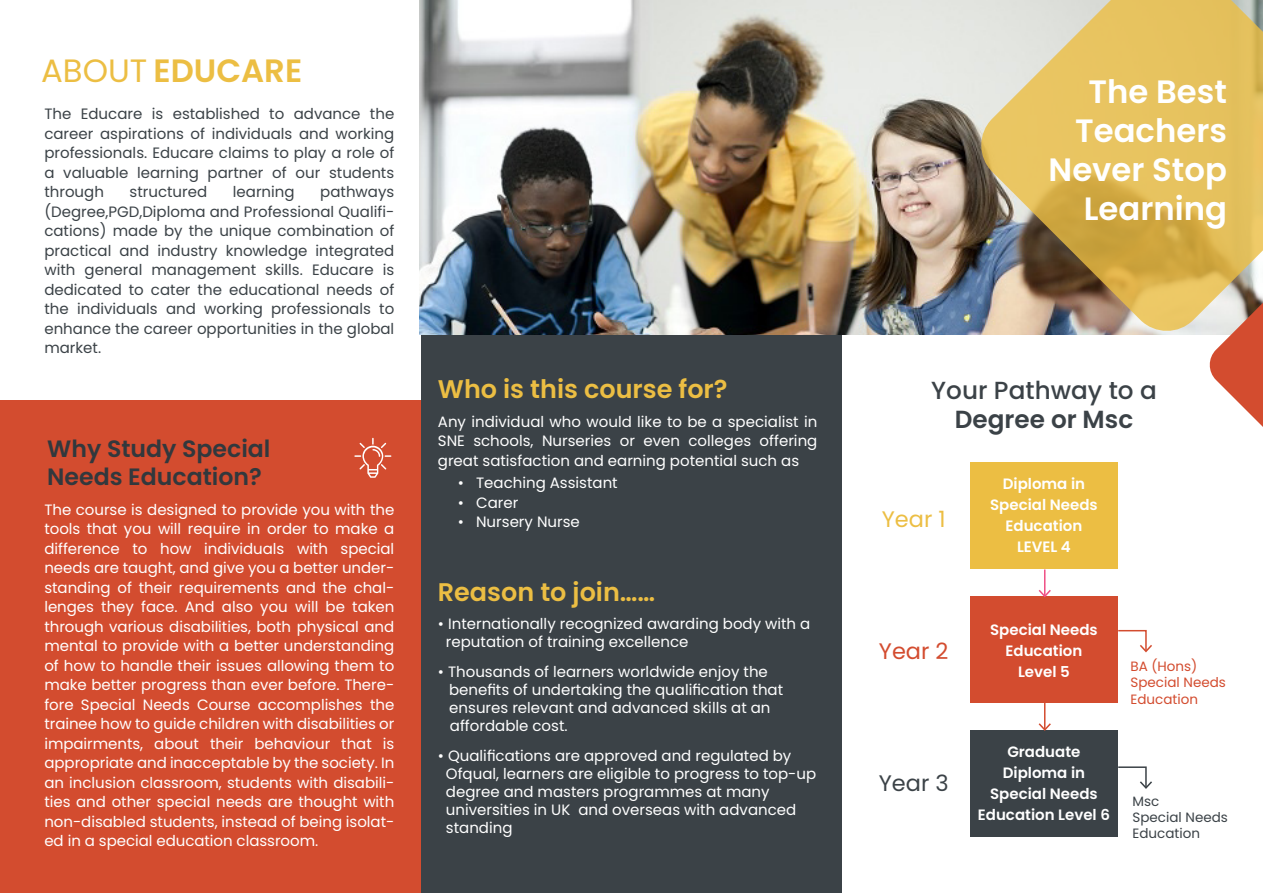
<style>
.page{position:relative;width:1263px;height:893px;background:#fff}
.page>*{position:absolute;margin:0;border:0;box-sizing:border-box;transform-origin:0 0}
.t1{font:600 32.25px/38.7px "Poppins";color:#fff;text-align:right}
.t2{font:600 32.25px "Poppins";color:#ecbe43}
.t3{font:600 25.5px "Poppins";color:#ecbe43}
.t4{font:500 24.75px "Poppins";color:#3b4247}
.t5{font:600 24.75px "Poppins";color:#3b4247}
.t6{font:600 23.7px/28.3px "Poppins";color:#32383d}
.t7{font:22.5px "Poppins";color:#ecbe43}
.t8{font:22.5px "Poppins";color:#d34c2f}
.t9{font:22.5px "Poppins";color:#3b4247}
.t10{font:15px/19.5px "Poppins";color:#fff}
.t11{font:15px/19.5px "Poppins";color:#3b4247;text-align:justify}
.t12{font:600 15px/21px "Poppins";color:#fff;text-align:center}
.t13{font:13.5px/16.2px "Poppins";color:#d34c2f}
.t14{font:13.5px/16.2px "Poppins";color:#3b4247}
.s1{font-weight:400}
</style>
<div class="page">
<div style="left:0;top:400px;width:421px;height:493px;background:#d34c2f"></div>
<div style="left:421px;top:0;width:421px;height:893px;background:#3b4247"></div>
<img style="left:420px;top:0;width:788px;height:334px">
<svg style="left:981px;top:0;width:282px;height:331px;background:#d2b56a"></svg>
<svg style="left:1208px;top:291px;width:55px;height:136px"></svg>
<svg style="left:354px;top:438px;width:37px;height:40px"></svg>
<div style="left:970px;top:462px;width:148px;height:107px;background:#ecbe43"></div>
<div style="left:970px;top:596px;width:148px;height:107px;background:#d34c2f"></div>
<div style="left:970px;top:731px;width:148px;height:106px;background:#3b4247"></div>
<svg style="left:1039px;top:569px;width:12px;height:28px"></svg>
<svg style="left:1039px;top:703px;width:12px;height:28px"></svg>
<svg style="left:1118px;top:766px;width:34px;height:23px"></svg>
<svg style="left:1118px;top:629px;width:34px;height:23px"></svg>
<h1 class="t2" style="left:41px;top:52px;width:263px"><span class="s1">ABOUT</span> EDUCARE</h1>
<p class="t11" style="left:44px;top:104px;width:351px">The Educare is established to advance the career aspirations of individuals and working professionals. Educare claims to play a role of a valuable learning partner of our students through</p>
<p class="t11" style="left:130px;top:182px;width:79px">structured</p>
<p class="t11" style="left:233px;top:182px;width:63px">learning</p>
<p class="t11" style="left:44px;top:182px;width:351px;text-indent:276px">pathways (Degree,PGD,Diploma and Professional Qualifi&shy;cations) made by the unique combination of practical and industry knowledge integrated with general management skills. Educare is dedicated to cater the educational needs of the individuals and working professionals to enhance the career opportunities in the global market.</p>
<h3 class="t6" style="left:47px;top:434px;width:225px">Why Study Special<br>Needs Education?</h3>
<p class="t10" style="left:44px;top:500px;width:351px;text-align:justify">The course is designed to provide you with the tools that you will require in order to make a difference to how individuals with special needs are taught, and give you a better under&shy;standing of their requirements and the chal&shy;lenges they face. And also you will be taken through various disabilities, both physical and mental to provide with a better understanding of how to handle their issues allowing them to make better progress than ever before. There&shy;fore Special Needs Course accomplishes the trainee how to guide children with disabilities or impairments, about their behaviour that is appropriate and inacceptable by the society. In an inclusion classroom, students with disabili&shy;ties and other special needs are thought with non-disabled students, instead of being isolat&shy;ed in a special education classroom.</p>
<h2 class="t3" style="left:438px;top:375px;width:291px">Who is this course for?</h2>
<p class="t10" style="left:438px;top:412px;width:381px;text-align:justify">Any individual who would like to be a specialist in SNE schools, Nurseries or even colleges offering great satisfaction and earning potential such as</p>
<p class="t10" style="left:458px;top:473px;width:161px">• Teaching Assistant</p>
<p class="t10" style="left:458px;top:493px;width:62px">• Carer</p>
<p class="t10" style="left:458px;top:512px;width:123px">• Nursery Nurse</p>
<h2 class="t3" style="left:438px;top:577px;width:219px">Reason to join……</h2>
<p class="t10" style="left:446px;top:615px;width:366px;line-height:18px;text-indent:-8px">• Internationally recognized awarding body with a reputation of training excellence</p>
<p class="t10" style="left:449px;top:663px;width:336px;line-height:18px;text-indent:-11px">• Thousands of learners worldwide enjoy the benefits of undertaking the qualification that ensures relevant and advanced skills at an affordable cost.</p>
<p class="t10" style="left:446px;top:747px;width:372px;line-height:18px;text-indent:-8px">• Qualifications are approved and regulated by Ofqual, learners are eligible to progress to top-up degree and masters programmes at many universities in UK and overseas with advanced standing</p>
<h1 class="t1" style="left:1048px;top:73px;width:180px">The Best<br>Teachers<br>Never Stop<br>Learning</h1>
<h3 class="t4" style="left:931px;top:376px;width:227px">Your Pathway to a</h3>
<h3 class="t5" style="left:955px;top:405px;width:180px">Degree or Msc</h3>
<h3 class="t7" style="left:882px;top:506px;width:65px">Year 1</h3>
<h3 class="t8" style="left:879px;top:638px;width:71px">Year 2</h3>
<h3 class="t9" style="left:879px;top:770px;width:71px">Year 3</h3>
<p class="t12" style="left:990px;top:473px;width:109px">Diploma in<br>Special Needs<br>Education<br>LEVEL 4</p>
<p class="t12" style="left:990px;top:619px;width:109px">Special Needs<br>Education<br>Level 5</p>
<p class="t12" style="left:978px;top:742px;width:134px">Graduate<br>Diploma in<br>Special Needs<br>Education Level 6</p>
<p class="t13" style="left:1130px;top:658px;width:97px">BA (Hons)<br>Special Needs<br>Education</p>
<p class="t14" style="left:1132px;top:793px;width:97px">Msc<br>Special Needs<br>Education</p>
</div>
